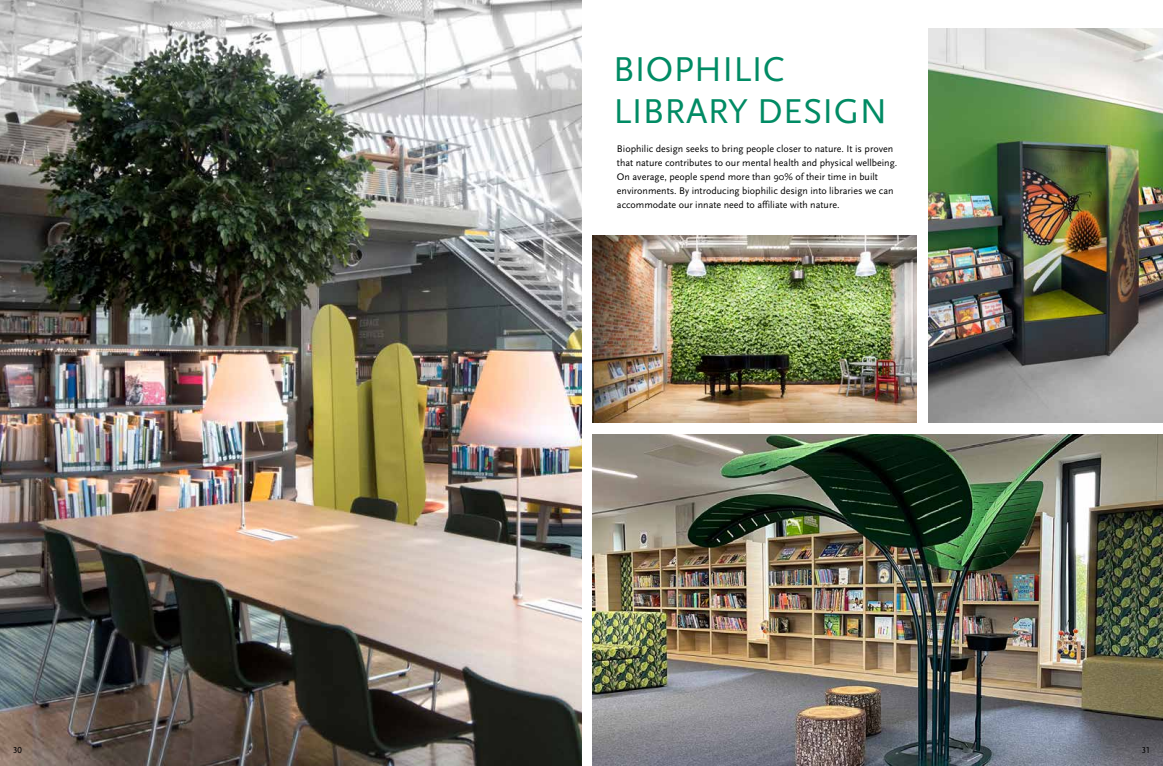
<style>
.page{position:relative;width:1163px;height:766px;background:#fff}
.page>*{position:absolute;margin:0;border:0;box-sizing:border-box;transform-origin:0 0}
.t1{font:36px "Scala Sans OT";letter-spacing:.01em;color:#008b64}
.t2{font:10px/14px "Scala Sans OT";color:#000}
.t3{font:9px "Scala Sans OT";color:#000}
</style>
<div class="page">
<img style="left:0;top:0;width:581px;height:765px">
<img style="left:928px;top:28px;width:234px;height:394px">
<img style="left:592px;top:434px;width:570px;height:331px">
<img style="left:592px;top:236px;width:324px;height:186px">
<h1 class="t1" style="left:613px;top:50px;width:173px">BIOPHILIC</h1>
<h1 class="t1" style="left:613px;top:92px;width:275px">LIBRARY DESIGN</h1>
<p class="t2" style="left:617px;top:142px;width:282px">Biophilic design seeks to bring people closer to nature. It is proven that nature contributes to our mental health and physical wellbeing.<br>On average, people spend more than 90% of their time in built environments. By introducing biophilic design into libraries we can accommodate our innate need to affiliate with nature.</p>
<p class="t3" style="left:13px;top:745px;width:10px">30</p>
<p class="t3" style="left:1141px;top:744px;width:9px">31</p>
</div>
